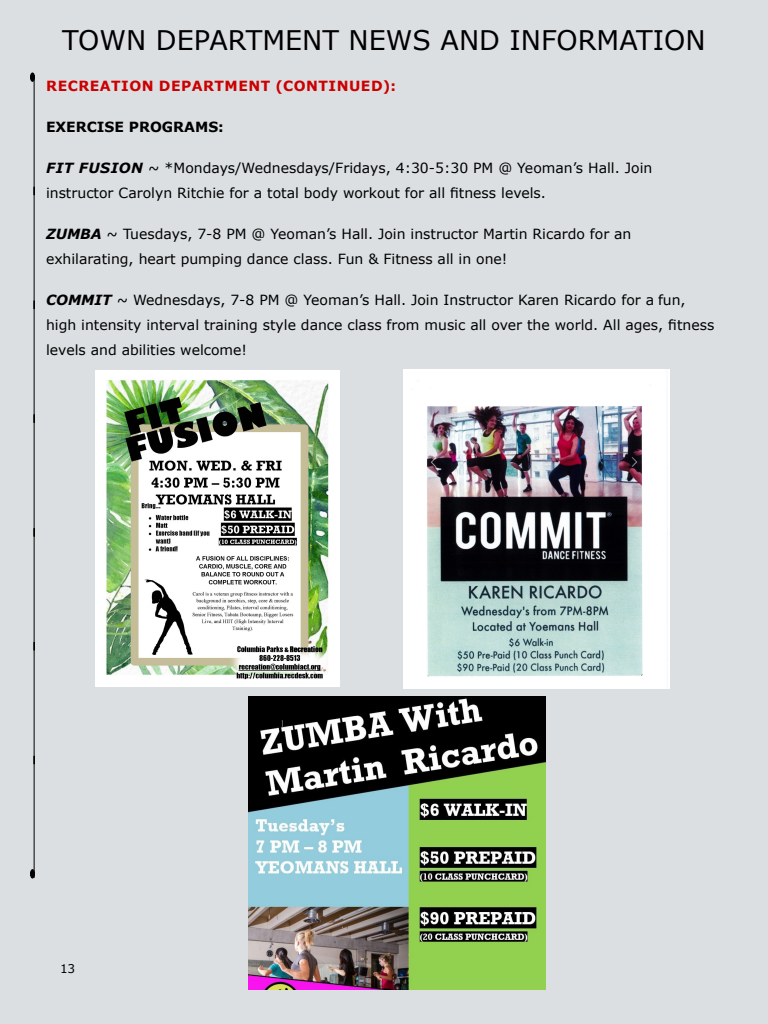
<style>
.page{position:relative;width:768px;height:1024px;background:#dbdfe2}
.page>*{position:absolute;margin:0;border:0;box-sizing:border-box;transform-origin:0 0}
.Body_Text{font:27px "Verdana";color:#000}
.Body_Text-2{font:14px/25px "Verdana";color:#000}
.Body_Text-3{font:700 14px "Verdana";letter-spacing:.035em;color:#c00}
.Body_Text-4{font:700 14px "Verdana";color:#000}
.t1{font:12px "Verdana";color:#000}
.s1{font-weight:700;font-style:italic}
</style>
<div class="page">
<hr style="left:34px;top:77px;width:1px;height:801px;background:#000">
<svg style="left:33px;top:186px;width:2px;height:10px"></svg>
<svg style="left:33px;top:755px;width:2px;height:10px"></svg>
<div style="left:30px;top:869px;width:5px;height:9px;border:1px solid #000;border-radius:50%"></div>
<div style="left:30px;top:72px;width:5px;height:10px;border:1px solid #000;border-radius:50%"></div>
<img style="left:248px;top:697px;width:298px;height:292px">
<img style="left:403px;top:370px;width:267px;height:319px">
<img style="left:96px;top:370px;width:244px;height:316px">
<p class="Body_Text" style="left:62px;top:21px;width:645px">TOWN DEPARTMENT NEWS AND INFORMATION</p>
<p class="Body_Text-3" style="left:46px;top:76px;width:351px">RECREATION DEPARTMENT (CONTINUED):</p>
<p class="Body_Text-4" style="left:46px;top:117px;width:179px">EXERCISE PROGRAMS:</p>
<p class="Body_Text-2" style="left:46px;top:155px;width:608px"><span class="s1">FIT FUSION</span> ~ *Mondays/Wednesdays/Fridays, 4:30-5:30 PM @ Yeoman’s Hall. Join instructor Carolyn Ritchie for a total body workout for all fitness levels.</p>
<p class="Body_Text-2" style="left:46px;top:221px;width:587px"><span class="s1">ZUMBA</span> ~ Tuesdays, 7-8 PM @ Yeoman’s Hall. Join instructor Martin Ricardo for an exhilarating, heart pumping dance class. Fun &amp; Fitness all in one!</p>
<p class="Body_Text-2" style="left:46px;top:287px;width:670px"><span class="s1">COMMIT</span> ~ Wednesdays, 7-8 PM @ Yeoman’s Hall. Join Instructor Karen Ricardo for a fun, high intensity interval training style dance class from music all over the world. All ages, fitness levels and abilities welcome!</p>
<p class="t1" style="left:60px;top:961px;width:17px">13</p>
</div>
